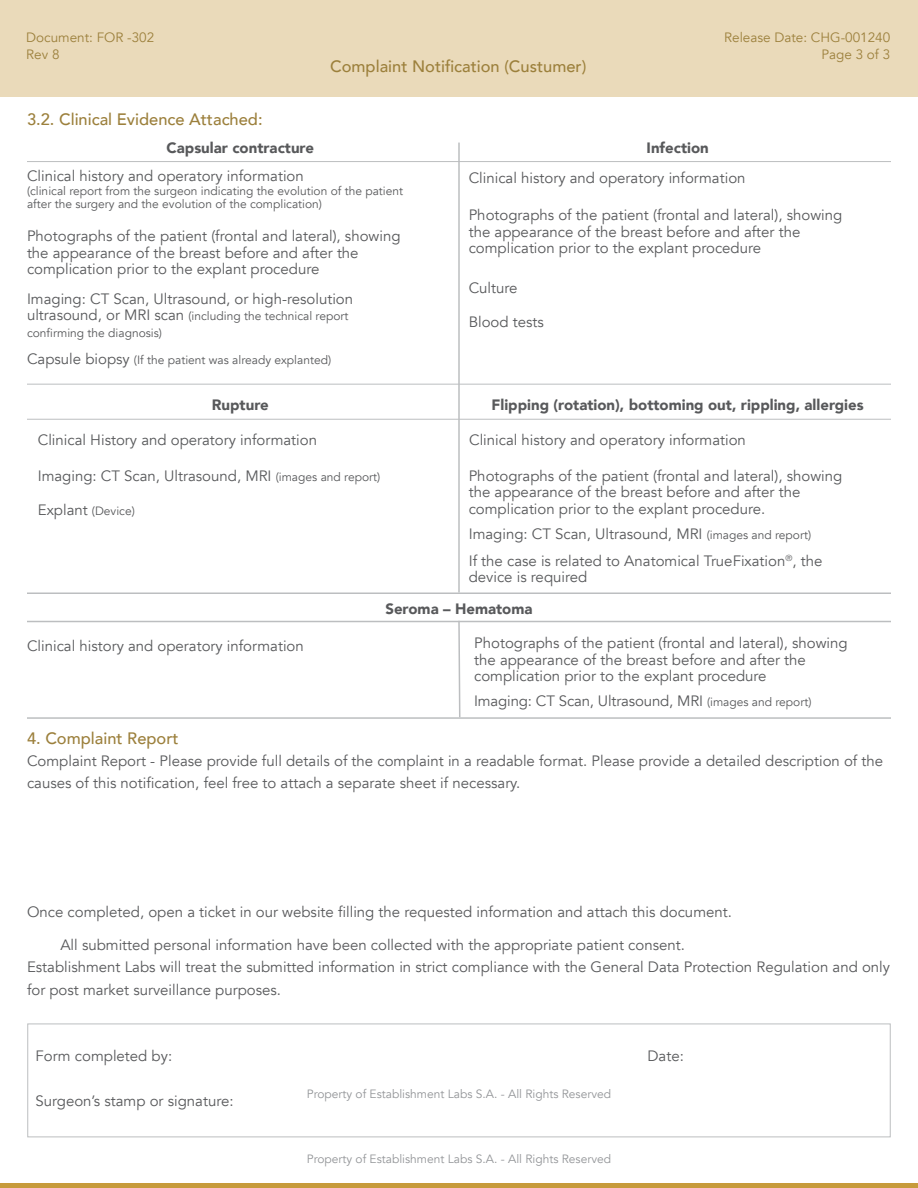
<style>
.page{position:relative;width:918px;height:1188px;background:#fff}
.page>*{position:absolute;margin:0;border:0;box-sizing:border-box;transform-origin:0 0}
.t1{font:500 16.5px "Avenir";color:#9c803c}
.t2{font:15px/16.5px "Avenir";color:#58595b}
.t3{font:900 15px "Avenir";color:#58595b}
.t4{font:13.5px "Avenir";color:#9c803c}
.t5{font:12px/13.5px "Avenir";color:#58595b}
.t6{font:12px "Avenir";color:#939598}
.s1{font-size:15px}
.s2{font-size:12px}
</style>
<div class="page">
<div style="left:0;top:1183px;width:918px;height:5px;background:#c79b3b"></div>
<div style="left:0;top:0;width:918px;height:96px;background:#eadaba"></div>
<hr style="left:27px;top:621px;width:864px;height:1px;background:#bcbec0">
<hr style="left:27px;top:717px;width:864px;height:2px;background:#bcbec0">
<hr style="left:27px;top:592px;width:864px;height:2px;background:#bcbec0">
<svg style="left:457px;top:620px;width:4px;height:99px"></svg>
<div style="left:28px;top:1024px;width:862px;height:113px;border:1px solid #bcbec0"></div>
<hr style="left:27px;top:161px;width:864px;height:1px;background:#bcbec0">
<hr style="left:27px;top:419px;width:864px;height:1px;background:#bcbec0">
<hr style="left:27px;top:384px;width:864px;height:1px;background:#bcbec0">
<hr style="left:458px;top:143px;width:2px;height:449px;background:#bcbec0">
<p class="t4" style="left:26px;top:30px;width:130px">Document: FOR -302</p>
<p class="t4" style="left:26px;top:46px;width:35px">Rev 8</p>
<p class="t1" style="left:27px;top:105px;width:237px">3.2. Clinical Evidence Attached:</p>
<p class="t3" style="left:167px;top:135px;width:149px">Capsular contracture</p>
<p class="t1" style="left:330px;top:52px;width:258px">Complaint Notification (Custumer)</p>
<p class="t4" style="left:724px;top:30px;width:168px">Release Date: CHG-001240</p>
<p class="t4" style="left:821px;top:46px;width:70px">Page 3 of 3</p>
<p class="t3" style="left:647px;top:135px;width:64px">Infection</p>
<p class="t2" style="left:27px;top:168px;width:278px">Clinical history and operatory information</p>
<p class="t5" style="left:27px;top:184px;width:378px">(clinical report from the surgeon indicating the evolution of the patient after the surgery and the evolution of the complication)</p>
<p class="t2" style="left:27px;top:228px;width:375px">Photographs of the patient (frontal and lateral), showing the appearance of the breast before and after the complication prior to the explant procedure</p>
<p class="t2" style="left:27px;top:291px;width:328px">Imaging: CT Scan, Ultrasound, or high-resolution</p>
<p class="t5" style="left:27px;top:308px;width:323px;line-height:16.5px"><span class="s1">ultrasound, or MRI scan</span> (including the technical report confirming the diagnosis)</p>
<p class="t5" style="left:27px;top:354px;width:306px"><span class="s1">Capsule biopsy</span> (If the patient was already explanted)</p>
<p class="t3" style="left:212px;top:392px;width:58px">Rupture</p>
<p class="t2" style="left:469px;top:170px;width:278px">Clinical history and operatory information</p>
<p class="t2" style="left:469px;top:207px;width:375px">Photographs of the patient (frontal and lateral), showing the appearance of the breast before and after the complication prior to the explant procedure</p>
<p class="t2" style="left:469px;top:279px;width:50px">Culture</p>
<p class="t2" style="left:469px;top:314px;width:77px">Blood tests</p>
<p class="t3" style="left:492px;top:392px;width:374px">Flipping (rotation), bottoming out, rippling, allergies</p>
<p class="t2" style="left:38px;top:432px;width:281px">Clinical History and operatory information</p>
<p class="t2" style="left:469px;top:432px;width:278px">Clinical history and operatory information</p>
<p class="t2" style="left:38px;top:468px;width:344px">Imaging: CT Scan, Ultrasound, MRI <span class="s2">(images and report)</span></p>
<p class="t5" style="left:38px;top:504px;width:99px"><span class="s1">Explant</span> (Device)</p>
<p class="t2" style="left:469px;top:468px;width:375px">Photographs of the patient (frontal and lateral), showing the appearance of the breast before and after the complication prior to the explant procedure.</p>
<p class="t2" style="left:469px;top:526px;width:344px">Imaging: CT Scan, Ultrasound, MRI <span class="s2">(images and report)</span></p>
<p class="t2" style="left:469px;top:553px;width:355px">If the case is related to Anatomical TrueFixation<sup>®</sup>, the device is required</p>
<p class="t2" style="left:27px;top:638px;width:278px">Clinical history and operatory information</p>
<p class="t1" style="left:27px;top:724px;width:153px">4. Complaint Report</p>
<p class="t3" style="left:385px;top:595px;width:149px">Seroma – Hematoma</p>
<p class="t2" style="left:474px;top:635px;width:375px">Photographs of the patient (frontal and lateral), showing the appearance of the breast before and after the complication prior to the explant procedure</p>
<p class="t2" style="left:474px;top:692px;width:339px">Imaging: CT Scan, Ultrasound, MRI <span class="s2">(images and report)</span></p>
<p class="t2" style="left:27px;top:750px;width:858px;line-height:22.5px">Complaint Report - Please provide full details of the complaint in a readable format. Please provide a detailed description of the causes of this notification, feel free to attach a separate sheet if necessary.</p>
<p class="t2" style="left:27px;top:904px;width:706px">Once completed, open a ticket in our website filling the requested information and attach this document.</p>
<p class="t2" style="left:60px;top:936px;width:626px">All submitted personal information have been collected with the appropriate patient consent.</p>
<p class="t2" style="left:27px;top:956px;width:865px;line-height:22.5px">Establishment Labs will treat the submitted information in strict compliance with the General Data Protection Regulation and only for post market surveillance purposes.</p>
<p class="t2" style="left:36px;top:1048px;width:138px">Form completed by:</p>
<p class="t2" style="left:648px;top:1048px;width:38px">Date:</p>
<p class="t2" style="left:36px;top:1093px;width:200px">Surgeon’s stamp or signature:</p>
<p class="t6" style="left:307px;top:1087px;width:306px">Property of Establishment Labs S.A. - All Rights Reserved</p>
<p class="t6" style="left:307px;top:1151px;width:306px">Property of Establishment Labs S.A. - All Rights Reserved</p>
</div>
